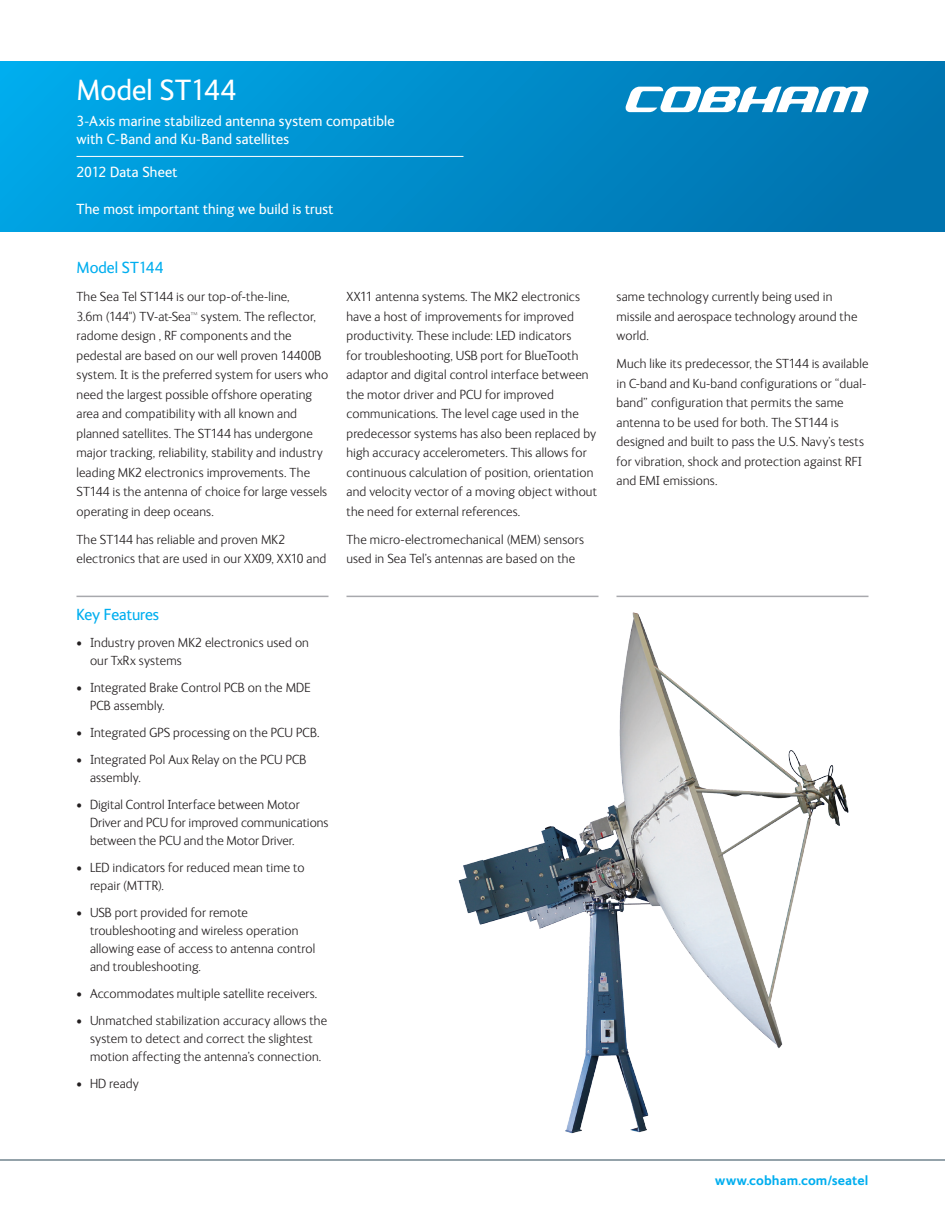
<style>
.page{position:relative;width:945px;height:1215px;background:#fff}
.page>*{position:absolute;margin:0;border:0;box-sizing:border-box;transform-origin:0 0}
.t1{font:30px "FS Ingrid";letter-spacing:.01em;color:#fff}
.t2{font:16.5px "FS Ingrid";color:#00aeef}
.t3{font:15px/18px "FS Ingrid";letter-spacing:.015em;color:#fff}
.t4{font:300 13.5px/19.5px "FS Ingrid";letter-spacing:.01em;color:#231f20}
.t5{font:700 13.5px "FS Ingrid";letter-spacing:.005em;color:#00aeef}
</style>
<div class="page">
<hr style="left:0;top:1159px;width:945px;height:2px;background:#94a2aa">
<div style="left:0;top:61px;width:945px;height:170px;background:linear-gradient(to right,#00a7e7,#0070ab)"></div>
<hr style="left:76px;top:156px;width:388px;height:1px;background:#fff">
<svg style="left:625px;top:87px;width:244px;height:25px"></svg>
<hr style="left:616px;top:596px;width:252px;height:1px;background:#a8a9ad">
<img style="left:458px;top:612px;width:391px;height:522px">
<hr style="left:76px;top:596px;width:252px;height:1px;background:#a8a9ad">
<hr style="left:346px;top:596px;width:252px;height:1px;background:#a8a9ad">
<h1 class="t1" style="left:76px;top:74px;width:161px">Model ST144</h1>
<p class="t3" style="left:76px;top:113px;width:320px">3-Axis marine stabilized antenna system compatible with C-Band and Ku-Band satellites</p>
<p class="t3" style="left:76px;top:163px;width:102px">2012 Data Sheet</p>
<p class="t3" style="left:76px;top:201px;width:259px">The most important thing we build is trust</p>
<p class="t2" style="left:76px;top:258px;width:89px">Model ST144</p>
<p class="t4" style="left:76px;top:287px;width:253px">The Sea Tel ST144 is our top-of-the-line,<br>3.6m (144") TV-at-Sea™ system. The reflector, radome design , RF components and the pedestal are based on our well proven 14400B system. It is the preferred system for users who need the largest possible offshore operating area and compatibility with all known and planned satellites. The ST144 has undergone major tracking, reliability, stability and industry leading MK2 electronics improvements. The ST144 is the antenna of choice for large vessels operating in deep oceans.</p>
<p class="t4" style="left:76px;top:530px;width:251px">The ST144 has reliable and proven MK2 electronics that are used in our XX09, XX10 and</p>
<p class="t2" style="left:76px;top:606px;width:84px">Key Features</p>
<p class="t4" style="left:90px;top:634px;width:221px;line-height:18px;text-indent:-14px">• Industry proven MK2 electronics used on our TxRx systems</p>
<p class="t4" style="left:90px;top:679px;width:222px;line-height:18px;text-indent:-14px">• Integrated Brake Control PCB on the MDE<br>PCB assembly.</p>
<p class="t4" style="left:76px;top:723px;width:244px">• Integrated GPS processing on the PCU PCB.</p>
<p class="t4" style="left:90px;top:751px;width:218px;line-height:18px;text-indent:-14px">• Integrated Pol Aux Relay on the PCU PCB assembly.</p>
<p class="t4" style="left:90px;top:796px;width:240px;line-height:18px;text-indent:-14px">• Digital Control Interface between Motor<br>Driver and PCU for improved communications between the PCU and the Motor Driver.</p>
<p class="t4" style="left:90px;top:858px;width:216px;line-height:18px;text-indent:-14px">• LED indicators for reduced mean time to repair (MTTR).</p>
<p class="t4" style="left:90px;top:903px;width:227px;line-height:18px;text-indent:-14px">• USB port provided for remote troubleshooting and wireless operation allowing ease of access to antenna control and troubleshooting.</p>
<p class="t4" style="left:76px;top:984px;width:242px">• Accommodates multiple satellite receivers.</p>
<p class="t4" style="left:76px;top:1011px;width:252px;line-height:18px;text-align:center">• Unmatched stabilization accuracy allows the system to detect and correct the slightest motion affecting the antenna’s connection.</p>
<p class="t4" style="left:76px;top:1074px;width:64px">• HD ready</p>
<p class="t4" style="left:346px;top:287px;width:252px">XX11 antenna systems. The MK2 electronics have a host of improvements for improved productivity. These include: LED indicators<br>for troubleshooting, USB port for BlueTooth adaptor and digital control interface between the motor driver and PCU for improved communications. The level cage used in the predecessor systems has also been replaced by high accuracy accelerometers. This allows for continuous calculation of position, orientation and velocity vector of a moving object without the need for external references.</p>
<p class="t4" style="left:346px;top:530px;width:239px">The micro-electromechanical (MEM) sensors used in Sea Tel’s antennas are based on the</p>
<p class="t4" style="left:616px;top:287px;width:242px">same technology currently being used in missile and aerospace technology around the world.</p>
<p class="t4" style="left:616px;top:354px;width:253px">Much like its predecessor, the ST144 is available in C-band and Ku-band configurations or “dual&shy;band” configuration that permits the same antenna to be used for both. The ST144 is designed and built to pass the U.S. Navy’s tests for vibration, shock and protection against RFI and EMI emissions.</p>
<p class="t5" style="left:715px;top:1173px;width:155px">www.cobham.com/seatel</p>
</div>
